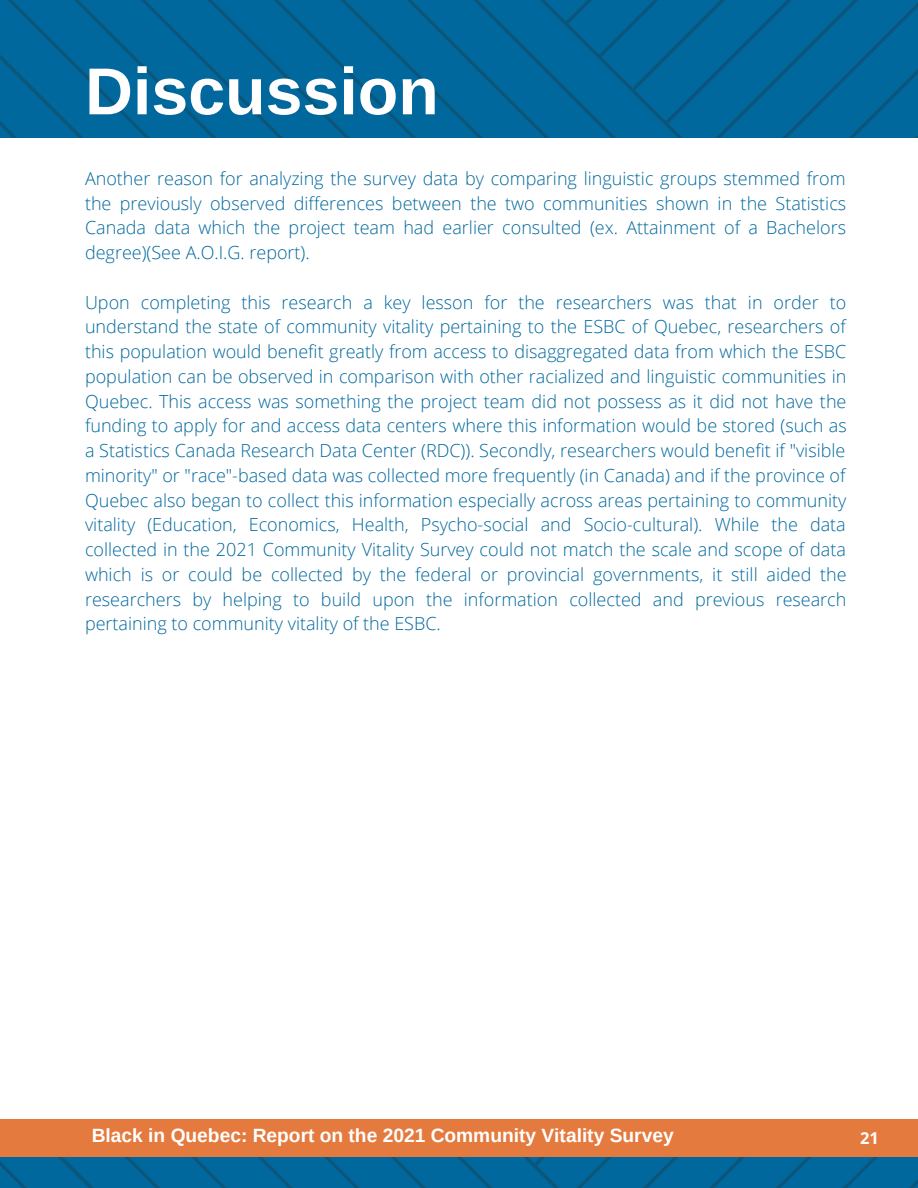
<style>
.page{position:relative;width:918px;height:1188px;background:#fff}
.page>*{position:absolute;margin:0;border:0;box-sizing:border-box;transform-origin:0 0}
.t1{font:700 66.3px "Arimo";color:#fff}
.t2{font:700 19.2px "Arimo";color:#fff}
.t3{font:300 18px/24.8px "Open Sans";color:#00689d;text-align:justify}
.t4{font:700 16.5px "Open Sans";color:#fff}
</style>
<div class="page">
<img style="left:0;top:1156px;width:918px;height:32px">
<div style="left:0;top:1119px;width:918px;height:37px;background:#e57a3e"></div>
<img style="left:0;top:0;width:918px;height:138px">
<h1 class="t1" style="left:85px;top:54px;width:355px">Discussion</h1>
<p class="t3" style="left:85px;top:165px;width:763px">Another reason for analyzing the survey data by comparing linguistic groups stemmed from the previously observed differences between the two communities shown in the Statistics Canada data which the project team had earlier consulted (ex. Attainment of a Bachelors degree)(See A.O.I.G. report).</p>
<p class="t3" style="left:85px;top:289px;width:763px">Upon completing this research a key lesson for the researchers was that in order to understand the state of community vitality pertaining to the ESBC of Quebec, researchers of this population would benefit greatly from access to disaggregated data from which the ESBC population can be observed in comparison with other racialized and linguistic communities in Quebec. This access was something the project team did not possess as it did not have the funding to apply for and access data centers where this information would be stored (such as a Statistics Canada Research Data Center (RDC)). Secondly, researchers would benefit if "visible minority" or "race"-based data was collected more frequently (in Canada) and if the province of Quebec also began to collect this information especially across areas pertaining to community vitality (Education, Economics, Health, Psycho-social and Socio-cultural). While the data collected in the 2021 Community Vitality Survey could not match the scale and scope of data which is or could be collected by the federal or provincial governments, it still aided the researchers by helping to build upon the information collected and previous research pertaining to community vitality of the ESBC.</p>
<p class="t2" style="left:92px;top:1125px;width:583px">Black in Quebec: Report on the 2021 Community Vitality Survey</p>
<p class="t4" style="left:860px;top:1127px;width:20px">21</p>
</div>
